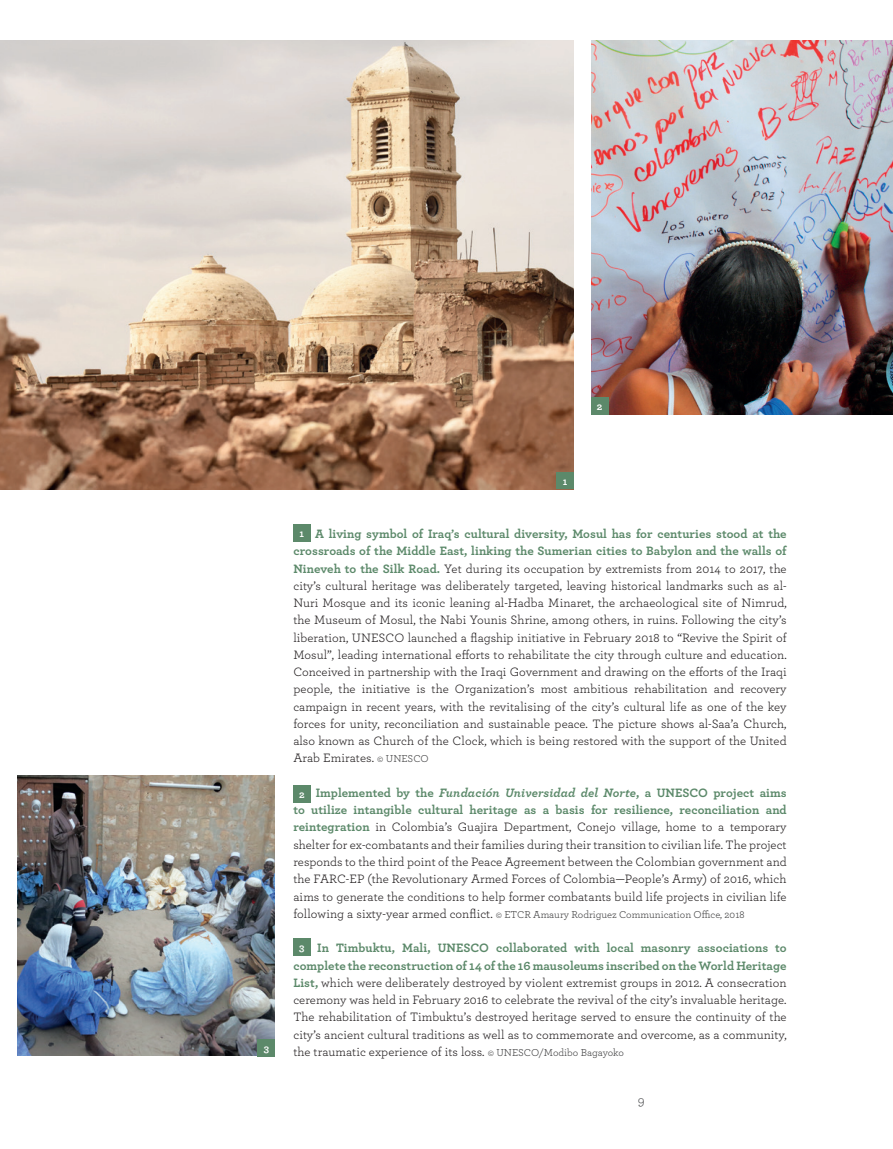
<style>
.page{position:relative;width:893px;height:1149px;background:#fff}
.page>*{position:absolute;margin:0;border:0;box-sizing:border-box;transform-origin:0 0}
.t1{font:13.5px "Archer";color:#57585a}
.t2{font:12.75px/17.2px "Archer";letter-spacing:.005em;color:#231f20;text-align:justify}
.t3{font:10.5px "Archer";color:#3e3e3f}
.t4{font:700 10.5px "Archer";color:#fff}
.s1{font-weight:700;font-size:10.5px;color:#fff}
.s2{font-weight:700;color:#5c896a}
.s3{font-size:10.5px;color:#3e3e3f}
.s4{font-family:"Archer Pro";font-weight:700;font-style:italic;color:#5c896a}
.s5{font-size:12.75px;color:#231f20}
</style>
<div class="page">
<div style="left:293px;top:524px;width:17px;height:17px;background:#5c896a"></div>
<div style="left:293px;top:785px;width:17px;height:17px;background:#5c896a"></div>
<div style="left:293px;top:938px;width:17px;height:17px;background:#5c896a"></div>
<img style="left:17px;top:775px;width:258px;height:279px">
<div style="left:258px;top:1038px;width:17px;height:17px;background:#5c896a"></div>
<img style="left:0;top:40px;width:574px;height:449px">
<div style="left:557px;top:472px;width:17px;height:17px;background:#5c896a"></div>
<img style="left:591px;top:40px;width:302px;height:374px">
<div style="left:591px;top:397px;width:17px;height:17px;background:#5c896a"></div>
<p class="t4" style="left:597px;top:398px;width:7px">2</p>
<p class="t4" style="left:264px;top:1039px;width:7px">3</p>
<p class="t4" style="left:563px;top:473px;width:6px">1</p>
<p class="t2" style="left:293px;top:524px;width:495px;text-indent:6px"><span class="s1">1</span> <span class="s2">A living symbol of Iraq’s cultural diversity, Mosul has for centuries stood at the crossroads of the Middle East, linking the Sumerian cities to Babylon and the walls of Nineveh to the Silk Road.</span> Yet during its occupation by extremists from 2014 to 2017, the city’s cultural heritage was deliberately targeted, leaving historical landmarks such as al-Nuri Mosque and its iconic leaning al-Hadba Minaret, the archaeological site of Nimrud, the Museum of Mosul, the Nabi Younis Shrine, among others, in ruins. Following the city’s liberation, UNESCO launched a flagship initiative in February 2018 to “Revive the Spirit of Mosul”, leading international efforts to rehabilitate the city through culture and education.<br>Conceived in partnership with the Iraqi Government and drawing on the efforts of the Iraqi people, the initiative is the Organization’s most ambitious rehabilitation and recovery campaign in recent years, with the revitalising of the city’s cultural life as one of the key forces for unity, reconciliation and sustainable peace. The picture shows al-Saa’a Church, also known as Church of the Clock, which is being restored with the support of the United Arab Emirates. <span class="s3">© UNESCO</span></p>
<p class="t2" style="left:293px;top:783px;width:495px;text-align:center"><span class="s1">2</span> <span class="s2">Implemented by the</span> <span class="s4">Fundación Universidad del Norte</span><span class="s2">, a UNESCO project aims to utilize intangible cultural heritage as a basis for resilience, reconciliation and reintegration</span> in Colombia’s Guajira Department, Conejo village, home to a temporary shelter for ex-combatants and their families during their transition to civilian life. The project responds to the third point of the Peace Agreement between the Colombian government and the FARC-EP (the Revolutionary Armed Forces of Colombia—People’s Army) of 2016, which aims to generate the conditions to help former combatants build life projects in civilian life</p>
<p class="t3" style="left:293px;top:906px;width:453px"><span class="s5">following a sixty-year armed conflict.</span> © ETCR Amaury Rodriguez Communication Office, 2018</p>
<p class="t2" style="left:293px;top:938px;width:495px;text-indent:6px"><span class="s1">3</span> <span class="s2">In Timbuktu, Mali, UNESCO collaborated with local masonry associations to complete the reconstruction of 14 of the 16 mausoleums inscribed on the World Heritage List,</span> which were deliberately destroyed by violent extremist groups in 2012. A consecration ceremony was held in February 2016 to celebrate the revival of the city’s invaluable heritage.<br>The rehabilitation of Timbuktu’s destroyed heritage served to ensure the continuity of the city’s ancient cultural traditions as well as to commemorate and overcome, as a community, the traumatic experience of its loss. <span class="s3">© UNESCO/Modibo Bagayoko</span></p>
<p class="t1" style="left:638px;top:1090px;width:8px">9</p>
</div>
